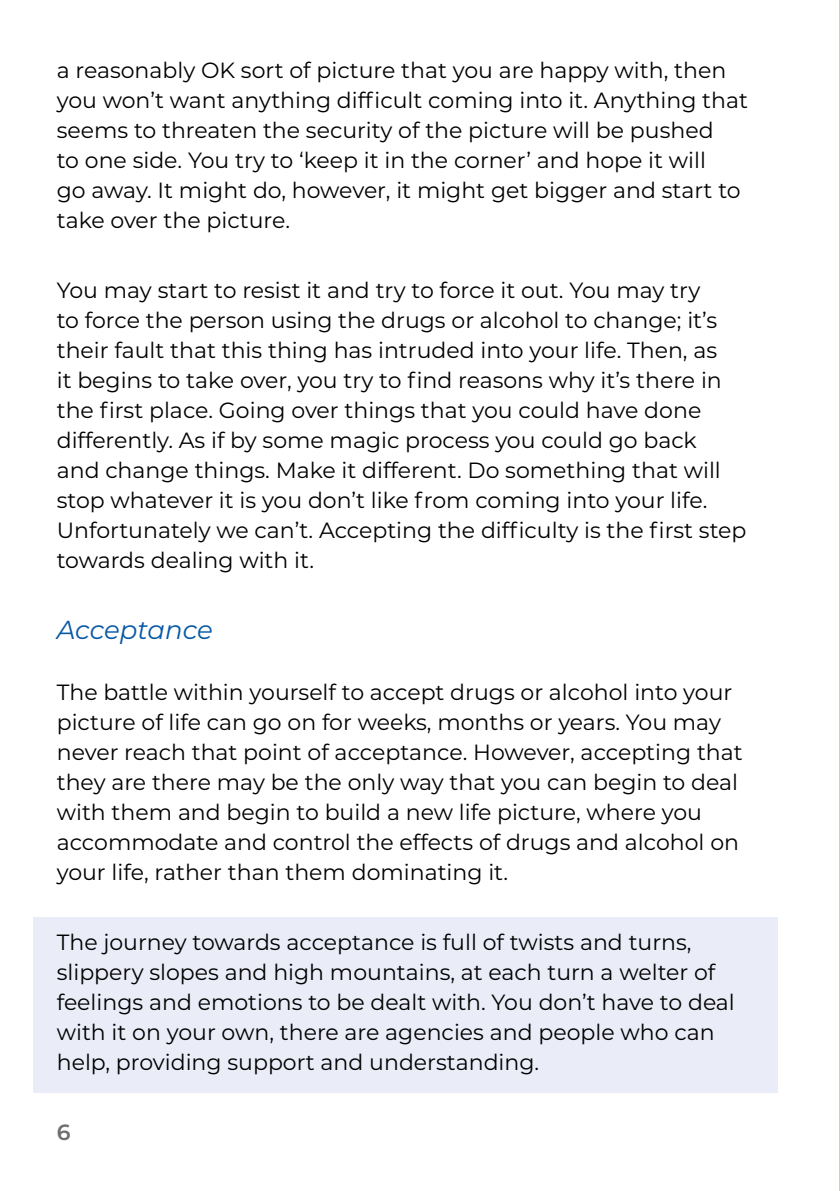
<style>
.page{position:relative;width:840px;height:1191px;background:#fff}
.page>*{position:absolute;margin:0;border:0;box-sizing:border-box;transform-origin:0 0}
.t1{font:italic 26px "Montserrat";letter-spacing:-.005em;color:#0858a5}
.t2{font:22px/30px "Montserrat";color:#000}
.t3{font:600 22px "Montserrat";color:#706f6f}
</style>
<div class="page">
<div style="left:33px;top:917px;width:744px;height:175px;background:#eaecf8"></div>
<hr style="left:839px;top:0;width:1px;height:1191px;background:#9d9d9c">
<p class="t2" style="left:57px;top:54px;width:692px">a reasonably OK sort of picture that you are happy with, then you won’t want anything difficult coming into it. Anything that seems to threaten the security of the picture will be pushed<br>to one side. You try to ‘keep it in the corner’ and hope it will<br>go away. It might do, however, it might get bigger and start to take over the picture.</p>
<p class="t2" style="left:57px;top:274px;width:690px">You may start to resist it and try to force it out. You may try<br>to force the person using the drugs or alcohol to change; it’s their fault that this thing has intruded into your life. Then, as<br>it begins to take over, you try to find reasons why it’s there in the first place. Going over things that you could have done differently. As if by some magic process you could go back<br>and change things. Make it different. Do something that will stop whatever it is you don’t like from coming into your life.<br>Unfortunately we can’t. Accepting the difficulty is the first step towards dealing with it.</p>
<p class="t1" style="left:57px;top:611px;width:158px">Acceptance</p>
<p class="t2" style="left:57px;top:676px;width:687px">The battle within yourself to accept drugs or alcohol into your picture of life can go on for weeks, months or years. You may never reach that point of acceptance. However, accepting that they are there may be the only way that you can begin to deal with them and begin to build a new life picture, where you accommodate and control the effects of drugs and alcohol on your life, rather than them dominating it.</p>
<p class="t2" style="left:57px;top:926px;width:679px">The journey towards acceptance is full of twists and turns, slippery slopes and high mountains, at each turn a welter of feelings and emotions to be dealt with. You don’t have to deal with it on your own, there are agencies and people who can help, providing support and understanding.</p>
<p class="t3" style="left:57px;top:1116px;width:15px">6</p>
</div>
